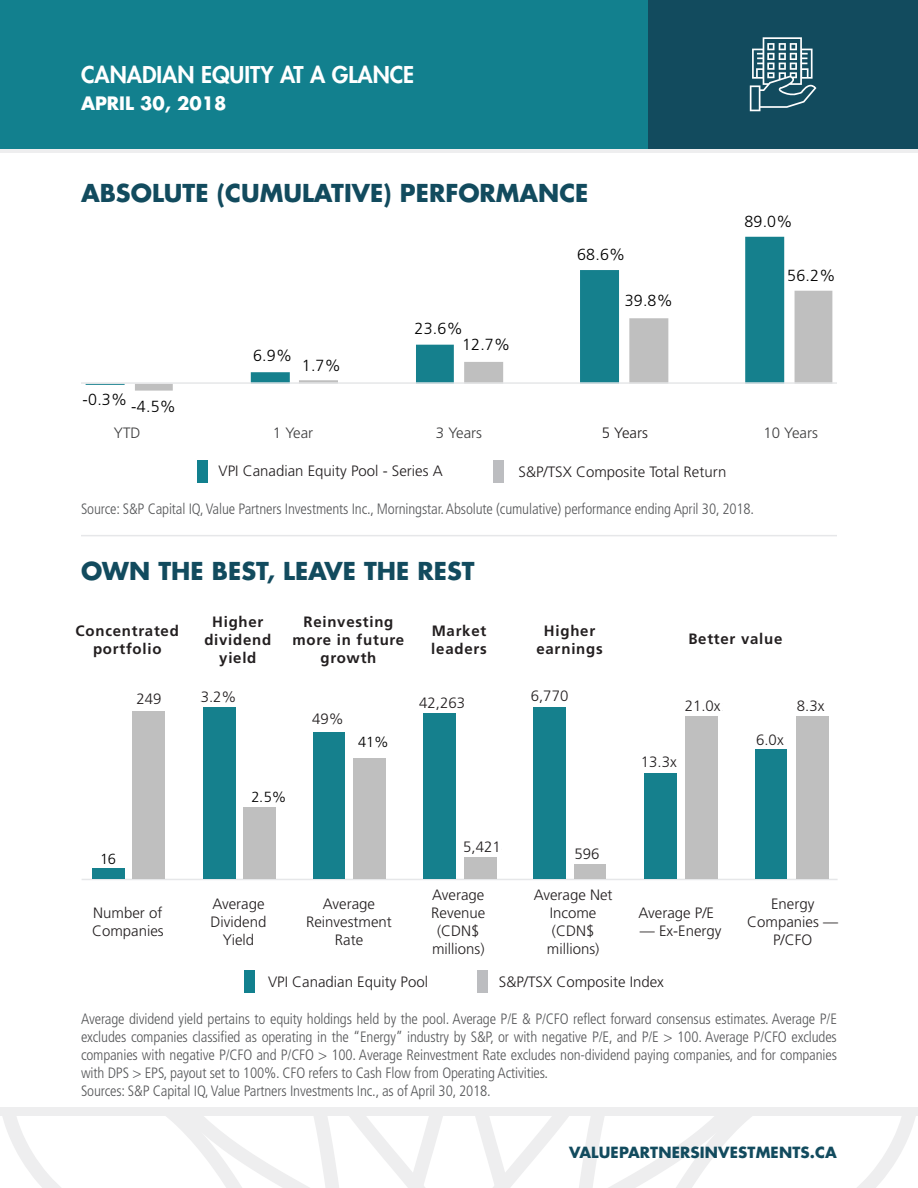
<style>
.page{position:relative;width:918px;height:1188px;background:#fff}
.page>*{position:absolute;margin:0;border:0;box-sizing:border-box;transform-origin:0 0}
.headers{font:700 24px "Futura Std";color:#124b5e}
.headers-2{font:800 22.5px "Futura Std";color:#fff}
.subheader{font:700 18px "Futura Std";color:#fff}
.t1{font:300 16.05px "Frutiger LT Std";letter-spacing:.015em;color:#000}
.table_footer{font:300 condensed 15px/18px "Frutiger LT Std";letter-spacing:-.01em;color:#57585a;text-align:justify}
.table_content{font:300 15px/18px "Frutiger LT Std";color:#231f20;text-align:center}
.body{font:300 15px "Frutiger LT Std";color:#231f20}
.table_headers{font:700 15px/18px "Frutiger LT Std";letter-spacing:.05em;color:#231f20;text-align:center}
.subheader-2{font:700 15px "Futura Std";letter-spacing:.01em;color:#124b5e}
.table_content-2{font:300 15px "Frutiger LT Std";color:#3e3e3f}
.t2{font:300 14.7px "Frutiger LT Std";letter-spacing:-.015em;color:#000}
</style>
<div class="page">
<svg style="left:86px;top:237px;width:698px;height:148px"></svg>
<svg style="left:135px;top:291px;width:697px;height:100px"></svg>
<svg style="left:0;top:148px;width:918px;height:5px;background:#c2d4d8"></svg>
<div style="left:606px;top:0;width:312px;height:148px;background:#124b5e"></div>
<div style="left:0;top:0;width:648px;height:148px;background:#12808e"></div>
<hr style="left:81px;top:382px;width:756px;height:2px;background:#e6e7e9">
<hr style="left:82px;top:879px;width:756px;height:1px;background:#e6e7e9">
<div style="left:245px;top:971px;width:10px;height:22px;background:#12808e"></div>
<div style="left:477px;top:971px;width:11px;height:22px;background:#bcbdc0"></div>
<hr style="left:81px;top:535px;width:756px;height:1px;background:#e6e7e9">
<svg style="left:0;top:1107px;width:918px;height:81px"></svg>
<div style="left:197px;top:461px;width:10px;height:22px;background:#12808e"></div>
<div style="left:494px;top:461px;width:10px;height:22px;background:#bcbdc0"></div>
<svg style="left:750px;top:37px;width:66px;height:74px"></svg>
<div style="left:92px;top:869px;width:32px;height:10px;background:#15808d"></div>
<div style="left:132px;top:711px;width:33px;height:168px;background:#bfbfbf"></div>
<div style="left:203px;top:708px;width:33px;height:171px;background:#15808d"></div>
<div style="left:243px;top:808px;width:33px;height:71px;background:#bfbfbf"></div>
<div style="left:313px;top:732px;width:31px;height:147px;background:#15808d"></div>
<div style="left:354px;top:758px;width:32px;height:121px;background:#bfbfbf"></div>
<div style="left:424px;top:713px;width:32px;height:166px;background:#15808d"></div>
<div style="left:464px;top:857px;width:33px;height:22px;background:#bfbfbf"></div>
<div style="left:533px;top:708px;width:33px;height:171px;background:#15808d"></div>
<div style="left:575px;top:864px;width:31px;height:15px;background:#bfbfbf"></div>
<div style="left:645px;top:773px;width:32px;height:106px;background:#15808d"></div>
<div style="left:685px;top:717px;width:33px;height:162px;background:#bfbfbf"></div>
<div style="left:755px;top:749px;width:32px;height:130px;background:#15808d"></div>
<div style="left:796px;top:717px;width:32px;height:162px;background:#bfbfbf"></div>
<p class="headers-2" style="left:81px;top:60px;width:335px">CANADIAN EQUITY AT A GLANCE</p>
<p class="subheader" style="left:81px;top:91px;width:147px">APRIL 30, 2018</p>
<p class="headers" style="left:81px;top:177px;width:509px">ABSOLUTE (CUMULATIVE) PERFORMANCE</p>
<p class="t1" style="left:577px;top:246px;width:50px">68.6%</p>
<p class="t1" style="left:82px;top:391px;width:46px">-0.3%</p>
<p class="t1" style="left:131px;top:398px;width:46px">-4.5%</p>
<p class="t1" style="left:253px;top:347px;width:40px">6.9%</p>
<p class="t1" style="left:302px;top:356px;width:40px">1.7%</p>
<p class="t1" style="left:415px;top:319px;width:50px">23.6%</p>
<p class="t1" style="left:462px;top:335px;width:50px">12.7%</p>
<p class="t1" style="left:625px;top:291px;width:50px">39.8%</p>
<p class="t1" style="left:744px;top:212px;width:50px">89.0%</p>
<p class="t1" style="left:787px;top:266px;width:50px">56.2%</p>
<p class="table_content-2" style="left:114px;top:424px;width:28px">YTD</p>
<p class="table_content-2" style="left:273px;top:424px;width:42px">1 Year</p>
<p class="table_content-2" style="left:436px;top:424px;width:48px">3 Years</p>
<p class="table_content" style="left:602px;top:424px;width:48px">5 Years</p>
<p class="table_content-2" style="left:763px;top:424px;width:56px">10 Years</p>
<p class="body" style="left:219px;top:462px;width:226px">VPI Canadian Equity Pool - Series A</p>
<p class="body" style="left:519px;top:463px;width:209px">S&amp;P/TSX Composite Total Return</p>
<p class="table_footer" style="left:81px;top:501px;width:675px">Source: S&amp;P Capital IQ, Value Partners Investments Inc., Morningstar. Absolute (cumulative) performance ending April 30, 2018.</p>
<p class="headers" style="left:81px;top:555px;width:395px">OWN THE BEST, LEAVE THE REST</p>
<p class="table_headers" style="left:76px;top:622px;width:105px">Concentrated portfolio</p>
<p class="table_headers" style="left:204px;top:613px;width:68px">Higher dividend yield</p>
<p class="table_headers" style="left:293px;top:613px;width:113px">Reinvesting more in future growth</p>
<p class="table_headers" style="left:431px;top:622px;width:57px;text-align:left">Market leaders</p>
<p class="table_headers" style="left:536px;top:622px;width:68px">Higher earnings</p>
<p class="table_headers" style="left:688px;top:630px;width:96px">Better value</p>
<p class="t2" style="left:136px;top:692px;width:25px">250</p>
<p class="t2" style="left:201px;top:688px;width:36px">3.3%</p>
<p class="body" style="left:201px;top:688px;width:37px">3.2%</p>
<p class="body" style="left:136px;top:690px;width:27px">249</p>
<p class="body" style="left:419px;top:694px;width:47px">42,263</p>
<p class="t2" style="left:420px;top:695px;width:46px">40,869</p>
<p class="t2" style="left:251px;top:789px;width:36px">2.5%</p>
<p class="body" style="left:312px;top:710px;width:33px">49%</p>
<p class="t2" style="left:313px;top:711px;width:32px">50%</p>
<p class="t2" style="left:358px;top:734px;width:32px">41%</p>
<p class="t2" style="left:532px;top:687px;width:38px">6,631</p>
<p class="body" style="left:531px;top:687px;width:39px">6,770</p>
<p class="body" style="left:685px;top:697px;width:37px">21.0x</p>
<p class="t2" style="left:688px;top:697px;width:36px">20.3x</p>
<p class="body" style="left:641px;top:753px;width:37px">13.3x</p>
<p class="t2" style="left:640px;top:754px;width:36px">13.3x</p>
<p class="body" style="left:756px;top:731px;width:29px">6.0x</p>
<p class="t2" style="left:757px;top:732px;width:28px">5.8x</p>
<p class="body" style="left:797px;top:697px;width:29px">8.3x</p>
<p class="t2" style="left:799px;top:698px;width:28px">7.3x</p>
<p class="t2" style="left:100px;top:851px;width:18px">16</p>
<p class="t2" style="left:465px;top:838px;width:38px">5,324</p>
<p class="body" style="left:463px;top:839px;width:39px">5,421</p>
<p class="t2" style="left:576px;top:845px;width:25px">595</p>
<p class="body" style="left:575px;top:845px;width:27px">596</p>
<p class="table_content" style="left:92px;top:904px;width:73px;text-align:left">Number of<br>Companies</p>
<p class="table_content" style="left:211px;top:895px;width:57px">Average<br>Dividend<br>Yield</p>
<p class="table_content" style="left:306px;top:895px;width:87px">Average<br>Reinvestment<br>Rate</p>
<p class="table_content" style="left:431px;top:886px;width:56px">Average<br>Revenue (CDN$ millions)</p>
<p class="table_content" style="left:534px;top:886px;width:80px">Average Net<br>Income</p>
<p class="table_content" style="left:547px;top:922px;width:54px">(CDN$ millions)</p>
<p class="table_content" style="left:639px;top:904px;width:77px">Average P/E</p>
<p class="table_content" style="left:640px;top:922px;width:83px">— Ex-Energy</p>
<p class="body" style="left:268px;top:973px;width:162px">VPI Canadian Equity Pool</p>
<p class="body" style="left:499px;top:973px;width:167px">S&amp;P/TSX Composite Index</p>
<p class="table_content" style="left:747px;top:895px;width:92px">Energy<br>Companies —</p>
<p class="table_content" style="left:773px;top:931px;width:41px">P/CFO</p>
<p class="table_footer" style="left:81px;top:1010px;width:758px">Average dividend yield pertains to equity holdings held by the pool. Average P/E &amp; P/CFO reflect forward consensus estimates. Average P/E excludes companies classified as operating in the “Energy” industry by S&amp;P, or with negative P/E, and P/E &gt; 100. Average P/CFO excludes companies with negative P/CFO and P/CFO &gt; 100. Average Reinvestment Rate excludes non-dividend paying companies, and for companies with DPS &gt; EPS, payout set to 100%. CFO refers to Cash Flow from Operating Activities.</p>
<p class="table_footer" style="left:81px;top:1082px;width:411px">Sources: S&amp;P Capital IQ, Value Partners Investments Inc., as of April 30, 2018.</p>
<p class="subheader-2" style="left:569px;top:1142px;width:269px">VALUEPARTNERSINVESTMENTS.CA</p>
</div>
